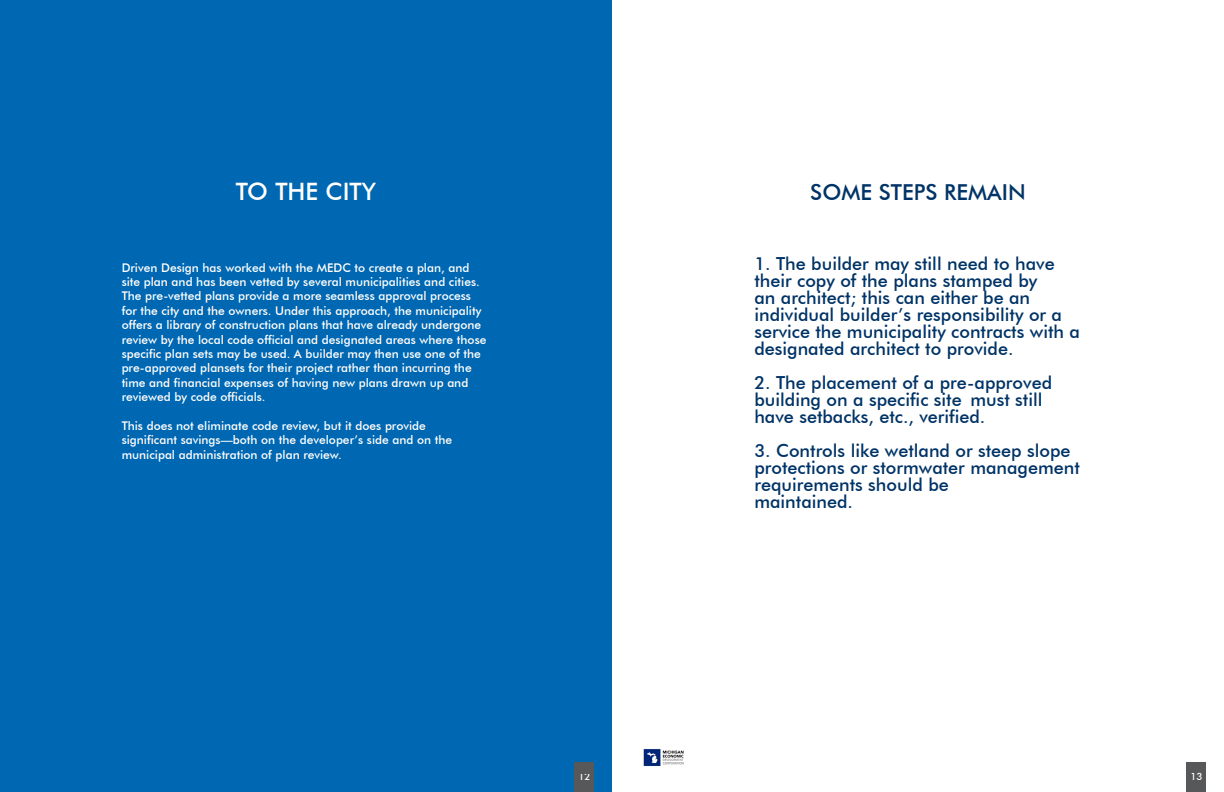
<style>
.page{position:relative;width:1224px;height:792px;background:#fff}
.page>*{position:absolute;margin:0;border:0;box-sizing:border-box;transform-origin:0 0}
.t1{font:500 24px "Futura BT";color:#fff}
.t2{font:500 22px "Futura BT";color:#036}
.t3{font:500 18px/17px "Futura BT";color:#036}
.t4{font:500 12px/14.4px "Futura BT";color:#fff}
.t5{font:500 10px "Futura BT";color:#fff}
</style>
<div class="page">
<div style="left:1187px;top:762px;width:19px;height:30px;background:#57585a"></div>
<img style="left:643px;top:749px;width:41px;height:17px">
<div style="left:0;top:0;width:612px;height:792px;background:#0067b2"></div>
<div style="left:575px;top:774px;width:19px;height:18px;background:#57585a"></div>
<div style="left:575px;top:762px;width:19px;height:12px;background:#57585a"></div>
<p class="t1" style="left:236px;top:177px;width:142px">TO THE CITY</p>
<p class="t4" style="left:122px;top:260px;width:366px">Driven Design has worked with the MEDC to create a plan, and site plan and has been vetted by several municipalities and cities.<br>The pre-vetted plans provide a more seamless approval process for the city and the owners. Under this approach, the municipality offers a library of construction plans that have already undergone review by the local code official and designated areas where those specific plan sets may be used. A builder may then use one of the pre-approved plansets for their project rather than incurring the time and financial expenses of having new plans drawn up and reviewed by code officials.</p>
<p class="t4" style="left:122px;top:418px;width:332px">This does not eliminate code review, but it does provide significant savings—both on the developer’s side and on the municipal administration of plan review.</p>
<p class="t5" style="left:578px;top:770px;width:14px">12</p>
<p class="t5" style="left:578px;top:775px;width:14px">12</p>
<p class="t2" style="left:810px;top:178px;width:217px">SOME STEPS REMAIN</p>
<p class="t3" style="left:754px;top:255px;width:327px">1. The builder may still need to have their copy of the plans stamped by<br>an architect; this can either be an individual builder’s responsibility or a service the municipality contracts with a designated architect to provide.</p>
<p class="t3" style="left:754px;top:374px;width:299px">2. The placement of a pre-approved building on a specific site must still have setbacks, etc., verified.</p>
<p class="t3" style="left:754px;top:442px;width:327px">3. Controls like wetland or steep slope protections or stormwater management requirements should be</p>
<p class="t3" style="left:754px;top:493px;width:100px">maintained.</p>
<p class="t5" style="left:1190px;top:770px;width:14px">13</p>
</div>
